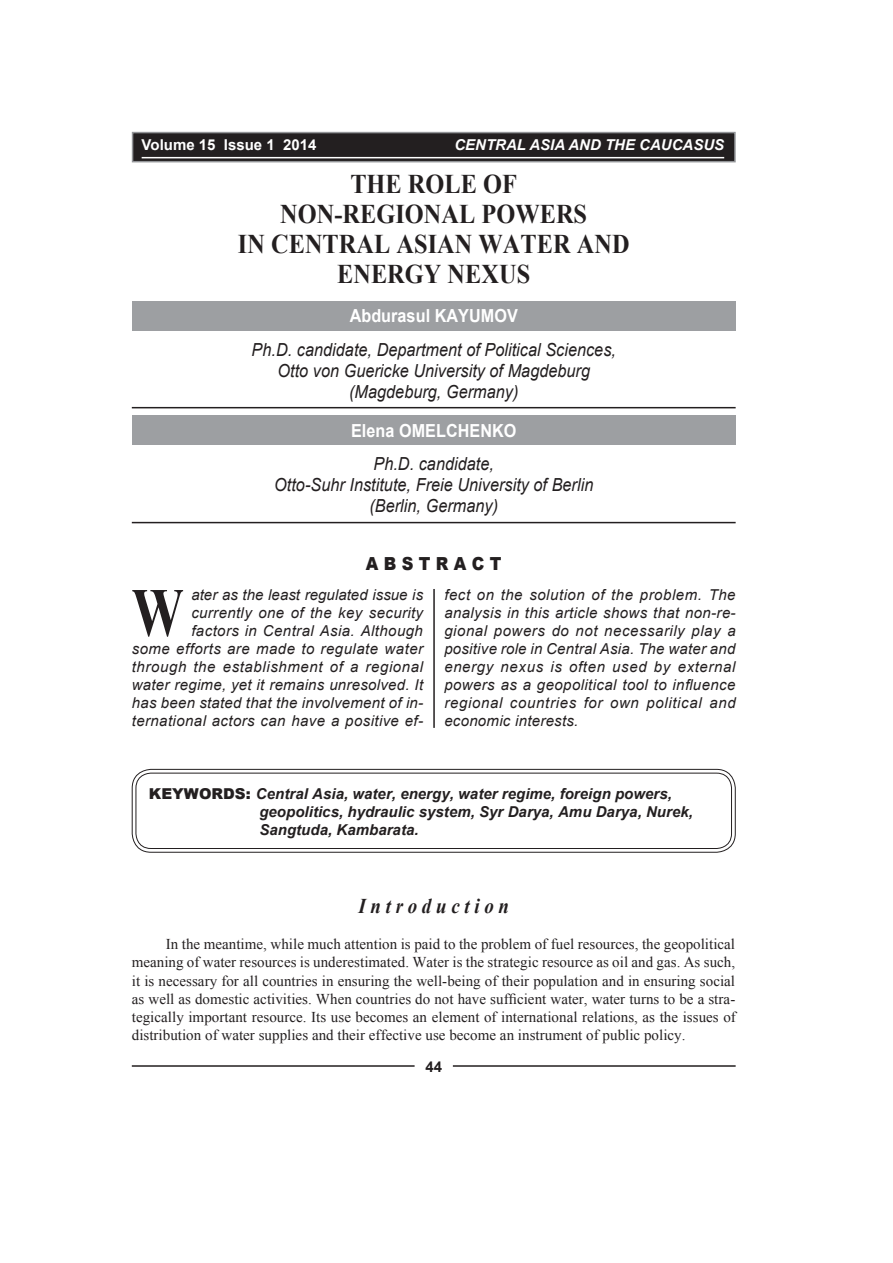
<style>
.page{position:relative;width:893px;height:1263px;background:#fff}
.page>*{position:absolute;margin:0;border:0;box-sizing:border-box;transform-origin:0 0}
.буквица{font:700 69px "Times New Roman";color:#231f20;scale:.75 1}
.заголовок{font:700 27px/30px "Times New Roman";letter-spacing:.005em;color:#231f20;text-align:center;scale:.9 1}
.заголовок_2{font:italic 700 21px "Times New Roman";letter-spacing:.25em;color:#231f20;scale:.9 1}
.автор_1{font:italic 18px/21px "Arial";letter-spacing:.005em;color:#231f20;text-align:center;scale:.9 1}
.автор{font:700 18px "Arial";letter-spacing:.005em;color:#fff;scale:.9 1}
.заголовок_-_резюме{font:900 18px "Arial";letter-spacing:.335em;color:#231f20;scale:.9 1}
.резюме{font:italic 15px/18px "Arial";letter-spacing:.025em;color:#231f20;text-align:right}
.t1{font:15px/18.1px "Times New Roman";color:#231f20;text-align:justify}
.ключ_-_слова{font:italic 700 15px/18px "Arial";letter-spacing:.005em;color:#231f20}
.t2{font:italic 700 15px "Arial";color:#fff}
.t3{font:700 15px "Arial";color:#fff}
.t4{font:700 15px "Arial";color:#231f20}
.s1{font-weight:900;font-style:normal}
</style>
<div class="page">
<hr style="left:132px;top:1065px;width:283px;height:2px;background:#231f20">
<hr style="left:453px;top:1065px;width:283px;height:2px;background:#231f20">
<div style="left:133px;top:133px;width:602px;height:29px;background:#231f20"></div>
<div style="left:132px;top:132px;width:604px;height:30px;border:2px solid #939598"></div>
<hr style="left:142px;top:157px;width:582px;height:1px;background:#fff">
<div style="left:132px;top:415px;width:604px;height:30px;background:#9d9fa2"></div>
<div style="left:132px;top:301px;width:604px;height:29px;background:#9d9fa2"></div>
<div style="left:132px;top:769px;width:604px;height:84px;border:4px solid #fff;border-radius:17px"></div>
<div style="left:132px;top:769px;width:604px;height:84px;border:1px solid #231f20;border-radius:19px"></div>
<div style="left:136px;top:773px;width:596px;height:76px;border:1px solid #231f20;border-radius:15px"></div>
<hr style="left:132px;top:407px;width:604px;height:1px;background:#231f20">
<hr style="left:132px;top:522px;width:604px;height:1px;background:#231f20">
<hr style="left:433px;top:589px;width:2px;height:139px;background:#231f20">
<p class="t3" style="left:142px;top:135px;width:176px">Volume 15 Issue 1 2014</p>
<p class="t2" style="left:454px;top:135px;width:271px">CENTRAL ASIA AND THE CAUCASUS</p>
<p class="заголовок" style="left:238px;top:168px;width:437px">THE ROLE OF<br>NON-REGIONAL POWERS<br>IN CENTRAL ASIAN WATER AND<br>ENERGY NEXUS</p>
<p class="автор" style="left:350px;top:303px;width:188px">Abdurasul KAYUMOV</p>
<p class="автор_1" style="left:252px;top:339px;width:406px">Ph.D. candidate, Department of Political Sciences,<br>Otto von Guericke University of Magdeburg (Magdeburg, Germany)</p>
<p class="автор" style="left:351px;top:418px;width:185px">Elena OMELCHENKO</p>
<p class="автор_1" style="left:274px;top:454px;width:356px">Ph.D. candidate,<br>Otto-Suhr Institute, Freie University of Berlin (Berlin, Germany)</p>
<p class="заголовок_-_резюме" style="left:366px;top:550px;width:153px">ABSTRACT</p>
<p class="резюме" style="left:132px;top:586px;width:293px">ater as the least regulated issue is currently one of the key security<br>factors in Central Asia. Although<br>some efforts are made to regulate water through the establishment of a regional water regime, yet it remains unresolved. It has been stated that the involvement of in&shy;ternational actors can have a positive ef-</p>
<p class="резюме" style="left:444px;top:586px;width:293px;text-align:justify">fect on the solution of the problem. The analysis in this article shows that non-re&shy;gional powers do not necessarily play a positive role in Central Asia. The water and energy nexus is often used by external powers as a geopolitical tool to influence regional countries for own political and economic interests.</p>
<p class="буквица" style="left:132px;top:565px;width:70px">W</p>
<p class="ключ_-_слова" style="left:259px;top:785px;width:435px;text-indent:-111px"><span class="s1">KEYWORDS:</span> Central Asia, water, energy, water regime, foreign powers, geopolitics, hydraulic system, Syr Darya, Amu Darya, Nurek,<br>Sangtuda, Kambarata.</p>
<p class="заголовок_2" style="left:358px;top:891px;width:169px">Introduction</p>
<p class="t1" style="left:132px;top:935px;width:606px;text-indent:34px">In the meantime, while much attention is paid to the problem of fuel resources, the geopolitical meaning of water resources is underestimated. Water is the strategic resource as oil and gas. As such, it is necessary for all countries in ensuring the well-being of their population and in ensuring social as well as domestic activities. When countries do not have sufficient water, water turns to be a stra&shy;tegically important resource. Its use becomes an element of international relations, as the issues of distribution of water supplies and their effective use become an instrument of public policy.</p>
<p class="t4" style="left:425px;top:1057px;width:18px">44</p>
</div>
